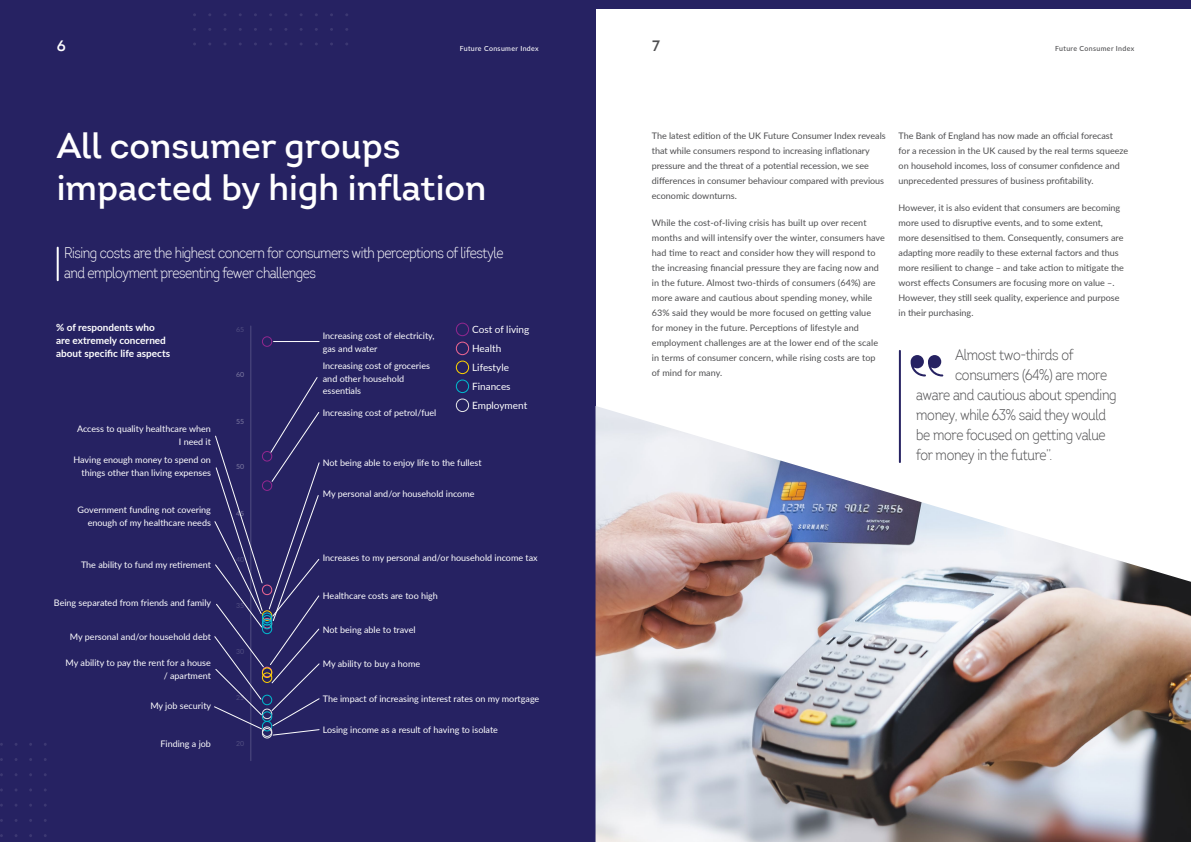
<style>
.page{position:relative;width:1191px;height:842px;background:#fff}
.page>*{position:absolute;margin:0;border:0;box-sizing:border-box;transform-origin:0 0}
.t1{font:600 35px/42px "Intro";color:#fff}
.t2{font:300 15px "Intro Cond";letter-spacing:-.02em;color:#4d4d4f}
.t3{font:300 15px/20px "Intro Cond";letter-spacing:-.03em;color:#fff}
.t4{font:15px "Intro Semi Bold Caps";color:#fff}
.t5{font:15px "Intro Semi Bold Caps";color:#4d4d4f}
.t6{font:700 10px/13px "Lato";color:#fff}
.t7{font:10px/19px "Lato";color:#fff}
.t8{font:9px/15px "Lato";color:#4d4d4f}
.t9{font:9px/13px "Lato";color:#fff;text-align:right}
.t10{font:500 7px "Lato";letter-spacing:.05em;color:#fff}
.t11{font:500 7px "Lato";letter-spacing:.05em;color:#4d4d4f}
.t12{font:7px "Lato";color:#514e81}
.t13{font:7px "Lato";color:#7d7aa1}
</style>
<div class="page">
<div style="left:0;top:0;width:595px;height:842px;background:#262262"></div>
<hr style="left:57px;top:248px;width:2px;height:32px;background:#fff">
<div style="left:456px;top:323px;width:13px;height:13px;border:1px solid #92278f;border-radius:50%"></div>
<div style="left:456px;top:342px;width:13px;height:13px;border:1px solid #f06793;border-radius:50%"></div>
<div style="left:456px;top:361px;width:13px;height:13px;border:1px solid #ffd400;border-radius:50%"></div>
<div style="left:456px;top:380px;width:13px;height:13px;border:1px solid #00bbce;border-radius:50%"></div>
<div style="left:456px;top:399px;width:13px;height:13px;border:1px solid #e6e7e8;border-radius:50%"></div>
<div style="left:262px;top:336px;width:10px;height:11px;border:1px solid #92278f;border-radius:50%"></div>
<div style="left:262px;top:728px;width:10px;height:10px;border:1px solid #e6e7e8;border-radius:50%"></div>
<div style="left:262px;top:726px;width:10px;height:11px;border:1px solid #e6e7e8;border-radius:50%"></div>
<hr style="left:250px;top:326px;width:1px;height:435px;background:#514e81">
<hr style="left:273px;top:341px;width:46px;height:1px;background:#fff">
<svg style="left:214px;top:376px;width:106px;height:360px"></svg>
<svg style="left:910px;top:355px;width:33px;height:21px"></svg>
<hr style="left:899px;top:351px;width:2px;height:111px;background:#262262">
<img style="left:595px;top:406px;width:596px;height:436px">
<div style="left:595px;top:0;width:596px;height:9px;background:#262262"></div>
<h2 class="t4" style="left:57px;top:36px;width:10px">6</h2>
<p class="t10" style="left:460px;top:43px;width:81px">Future Consumer Index</p>
<h2 class="t5" style="left:652px;top:36px;width:9px">7</h2>
<p class="t11" style="left:1055px;top:43px;width:81px">Future Consumer Index</p>
<h1 class="t1" style="left:57px;top:125px;width:431px">All consumer groups impacted by high inflation</h1>
<h2 class="t3" style="left:64px;top:243px;width:441px">Rising costs are the highest concern for consumers with perceptions of lifestyle and employment presenting fewer challenges</h2>
<p class="t6" style="left:56px;top:320px;width:115px">% of respondents who are extremely concerned about specific life aspects</p>
<p class="t9" style="left:323px;top:329px;width:113px;text-align:left">Increasing cost of electricity, gas and water</p>
<p class="t12" style="left:236px;top:325px;width:10px">65</p>
<p class="t13" style="left:236px;top:370px;width:10px">60</p>
<p class="t9" style="left:323px;top:358px;width:109px;text-align:left">Increasing cost of groceries and other household essentials</p>
<p class="t9" style="left:323px;top:405px;width:115px">Increasing cost of petrol/fuel</p>
<p class="t7" style="left:472px;top:319px;width:59px">Cost of living<br>Health<br>Lifestyle<br>Finances<br>Employment</p>
<p class="t9" style="left:77px;top:422px;width:135px">Access to quality healthcare when<br>I need it</p>
<p class="t9" style="left:73px;top:453px;width:139px">Having enough money to spend on things other than living expenses</p>
<p class="t9" style="left:78px;top:502px;width:135px">Government funding not covering enough of my healthcare needs</p>
<p class="t9" style="left:81px;top:557px;width:131px">The ability to fund my retirement</p>
<p class="t9" style="left:54px;top:596px;width:159px">Being separated from friends and family</p>
<p class="t9" style="left:70px;top:630px;width:143px">My personal and/or household debt</p>
<p class="t9" style="left:66px;top:656px;width:147px">My ability to pay the rent for a house / apartment</p>
<p class="t9" style="left:150px;top:699px;width:62px">My job security</p>
<p class="t9" style="left:160px;top:736px;width:52px">Finding a job</p>
<p class="t13" style="left:236px;top:417px;width:10px">55</p>
<p class="t13" style="left:236px;top:462px;width:10px">50</p>
<p class="t13" style="left:236px;top:508px;width:10px">45</p>
<p class="t12" style="left:236px;top:555px;width:10px">40</p>
<p class="t12" style="left:236px;top:600px;width:10px">35</p>
<p class="t12" style="left:236px;top:646px;width:10px">30</p>
<p class="t12" style="left:236px;top:692px;width:10px">25</p>
<p class="t12" style="left:236px;top:738px;width:10px">20</p>
<p class="t9" style="left:323px;top:455px;width:160px">Not being able to enjoy life to the fullest</p>
<p class="t9" style="left:323px;top:487px;width:153px">My personal and/or household income</p>
<p class="t9" style="left:323px;top:551px;width:216px">Increases to my personal and/or household income tax</p>
<p class="t9" style="left:323px;top:589px;width:117px">Healthcare costs are too high</p>
<p class="t9" style="left:323px;top:622px;width:94px">Not being able to travel</p>
<p class="t9" style="left:323px;top:656px;width:99px">My ability to buy a home</p>
<p class="t9" style="left:323px;top:691px;width:218px">The impact of increasing interest rates on my mortgage</p>
<p class="t9" style="left:323px;top:723px;width:177px">Losing income as a result of having to isolate</p>
<p class="t8" style="left:652px;top:128px;width:235px">The latest edition of the UK Future Consumer Index reveals that while consumers respond to increasing inflationary pressure and the threat of a potential recession, we see differences in consumer behaviour compared with previous economic downturns.</p>
<p class="t8" style="left:652px;top:215px;width:235px">While the cost-of-living crisis has built up over recent months and will intensify over the winter, consumers have had time to react and consider how they will respond to the increasing financial pressure they are facing now and in the future. Almost two-thirds of consumers (64%) are more aware and cautious about spending money, while 63% said they would be more focused on getting value<br>for money in the future. Perceptions of lifestyle and employment challenges are at the lower end of the scale in terms of consumer concern, while rising costs are top of mind for many.</p>
<p class="t8" style="left:898px;top:128px;width:231px">The Bank of England has now made an official forecast<br>for a recession in the UK caused by the real terms squeeze on household incomes, loss of consumer confidence and unprecedented pressures of business profitability.</p>
<p class="t8" style="left:898px;top:200px;width:227px">However, it is also evident that consumers are becoming more used to disruptive events, and to some extent, more desensitised to them. Consequently, consumers are adapting more readily to these external factors and thus more resilient to change – and take action to mitigate the worst effects Consumers are focusing more on value –.<br>However, they still seek quality, experience and purpose in their purchasing.</p>
<h2 class="t2" style="left:955px;top:345px;width:120px">Almost two-thirds of</h2>
<h2 class="t2" style="left:955px;top:365px;width:154px">consumers (64%) are more</h2>
<h2 class="t2" style="left:916px;top:385px;width:202px">aware and cautious about spending</h2>
<h2 class="t2" style="left:916px;top:405px;width:191px">money, while 63% said they would</h2>
<h2 class="t2" style="left:916px;top:425px;width:191px">be more focused on getting value</h2>
<h2 class="t2" style="left:916px;top:445px;width:137px">for money in the future’’.</h2>
</div>
